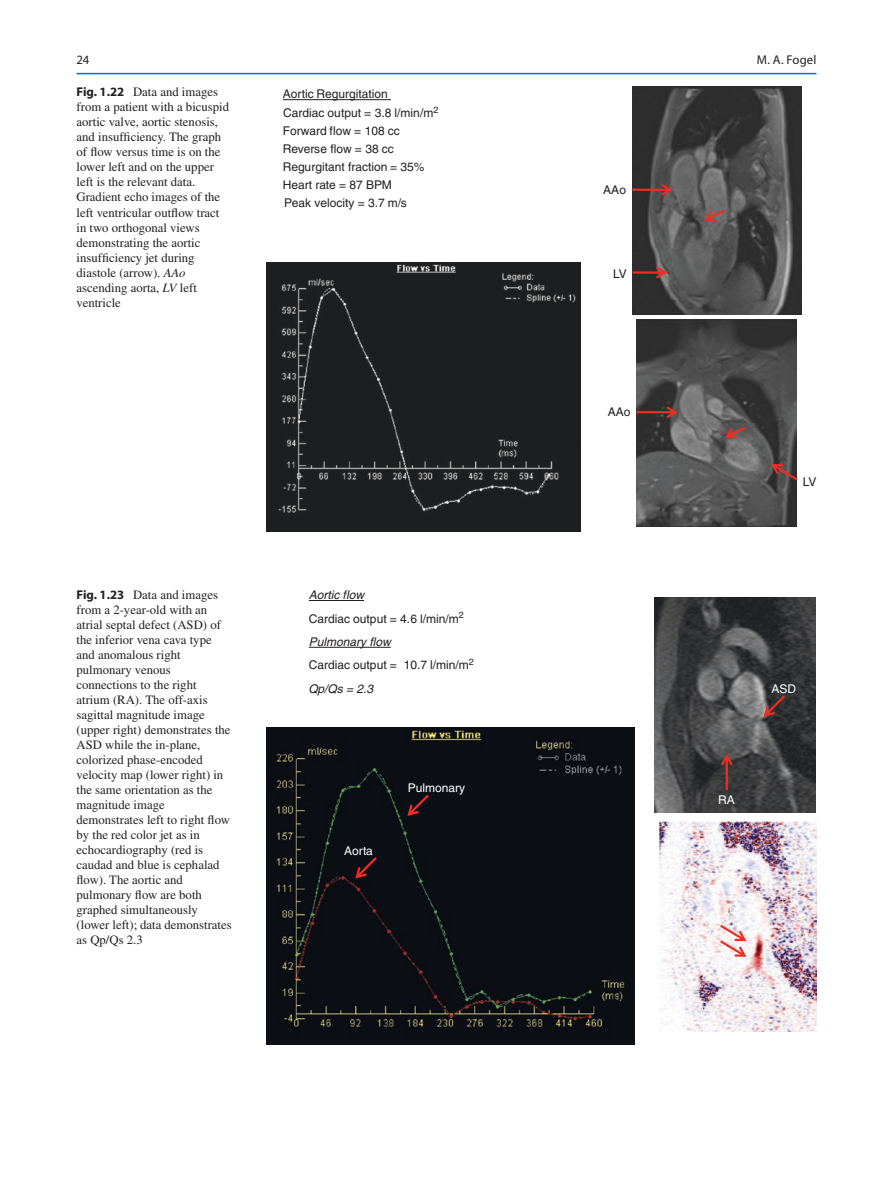
<style>
.page{position:relative;width:893px;height:1187px;background:#fff}
.page>*{position:absolute;margin:0;border:0;box-sizing:border-box;transform-origin:0 0}
.t1{font:12.75px/15px "Times LT Std";color:#231f20}
.t2{font:12.75px "Myriad Pro";letter-spacing:.01em;color:#231f20}
.t3{font:12px/18.1px "Helvetica 22";color:#231f20}
.t4{font:12px/23.4px "Helvetica 23";color:#231f20}
.t5{font:12px "Helvetica 23";color:#fff}
.s1{font-family:"Myriad Pro";font-weight:700}
.s2{font-style:italic}
.s3{font-family:"Helvetica";font-style:italic}
</style>
<div class="page">
<img style="left:266px;top:262px;width:314px;height:269px">
<img style="left:632px;top:87px;width:170px;height:227px">
<img style="left:636px;top:319px;width:161px;height:207px">
<hr style="left:283px;top:99px;width:108px;height:1px;background:#231f20">
<hr style="left:632px;top:188px;width:38px;height:3px;background:#ee2d24">
<svg style="left:659px;top:182px;width:16px;height:15px"></svg>
<svg style="left:702px;top:207px;width:25px;height:16px"></svg>
<hr style="left:633px;top:271px;width:32px;height:3px;background:#ee2d24">
<svg style="left:654px;top:265px;width:15px;height:15px"></svg>
<svg style="left:769px;top:462px;width:29px;height:20px"></svg>
<hr style="left:636px;top:411px;width:39px;height:2px;background:#ee2d24">
<svg style="left:664px;top:404px;width:16px;height:16px"></svg>
<svg style="left:723px;top:424px;width:25px;height:16px"></svg>
<img style="left:267px;top:727px;width:367px;height:317px">
<img style="left:654px;top:598px;width:162px;height:214px">
<img style="left:659px;top:821px;width:157px;height:210px">
<hr style="left:309px;top:600px;width:55px;height:1px;background:#231f20">
<hr style="left:309px;top:647px;width:82px;height:1px;background:#231f20">
<svg style="left:762px;top:693px;width:25px;height:25px"></svg>
<hr style="left:726px;top:756px;width:2px;height:34px;background:#ee2d24">
<svg style="left:719px;top:751px;width:15px;height:16px"></svg>
<svg style="left:718px;top:922px;width:30px;height:36px"></svg>
<svg style="left:406px;top:792px;width:25px;height:25px"></svg>
<svg style="left:354px;top:854px;width:25px;height:26px"></svg>
<hr style="left:77px;top:73px;width:739px;height:1px;background:#0073bc">
<p class="t2" style="left:77px;top:52px;width:14px">24</p>
<p class="t1" style="left:77px;top:85px;width:154px"><span class="s1">Fig. 1.22</span> Data and images from a patient with a bicuspid aortic valve, aortic stenosis, and insufficiency. The graph of flow versus time is on the lower left and on the upper left is the relevant data.<br>Gradient echo images of the left ventricular outflow tract in two orthogonal views demonstrating the aortic insufficiency jet during diastole (arrow). <span class="s2">AAo </span>ascending aorta, <span class="s2">LV</span> left ventricle</p>
<p class="t3" style="left:283px;top:85px;width:157px">Aortic Regurgitation<br>Cardiac output = 3.8 l/min/m<sup>2<br></sup>Forward flow = 108 cc<br>Reverse flow = 38 cc<br>Regurgitant fraction = 35%<br>Heart rate = 87 BPM<br>Peak velocity = 3.7 m/s</p>
<p class="t1" style="left:77px;top:586px;width:157px"><span class="s1">Fig. 1.23</span> Data and images from a 2-year-old with an atrial septal defect (ASD) of the inferior vena cava type and anomalous right pulmonary venous connections to the right atrium (RA). The off-axis sagittal magnitude image (upper right) demonstrates the<br>ASD while the in-plane, colorized phase-encoded velocity map (lower right) in the same orientation as the magnitude image demonstrates left to right flow by the red color jet as in echocardiography (red is caudad and blue is cephalad flow). The aortic and pulmonary flow are both graphed simultaneously (lower left); data demonstrates as Qp/Qs 2.3</p>
<p class="t4" style="left:308px;top:583px;width:167px"><span class="s3">Aortic flow<br></span>Cardiac output = 4.6 l/min/m<sup>2<br></sup><span class="s3">Pulmonary flow<br></span>Cardiac output = 10.7 l/min/m<sup>2<br></sup><span class="s3">Qp/Qs = 2.3</span></p>
<p class="t5" style="left:344px;top:843px;width:30px">Aorta</p>
<p class="t5" style="left:408px;top:780px;width:59px">Pulmonary</p>
<p class="t3" style="left:603px;top:180px;width:24px">AAo</p>
<p class="t3" style="left:613px;top:265px;width:15px">LV</p>
<p class="t3" style="left:608px;top:402px;width:24px">AAo</p>
<p class="t2" style="left:757px;top:52px;width:61px">M. A. Fogel</p>
<p class="t3" style="left:803px;top:472px;width:15px">LV</p>
<p class="t5" style="left:771px;top:682px;width:26px">ASD</p>
<p class="t5" style="left:718px;top:792px;width:18px">RA</p>
</div>
